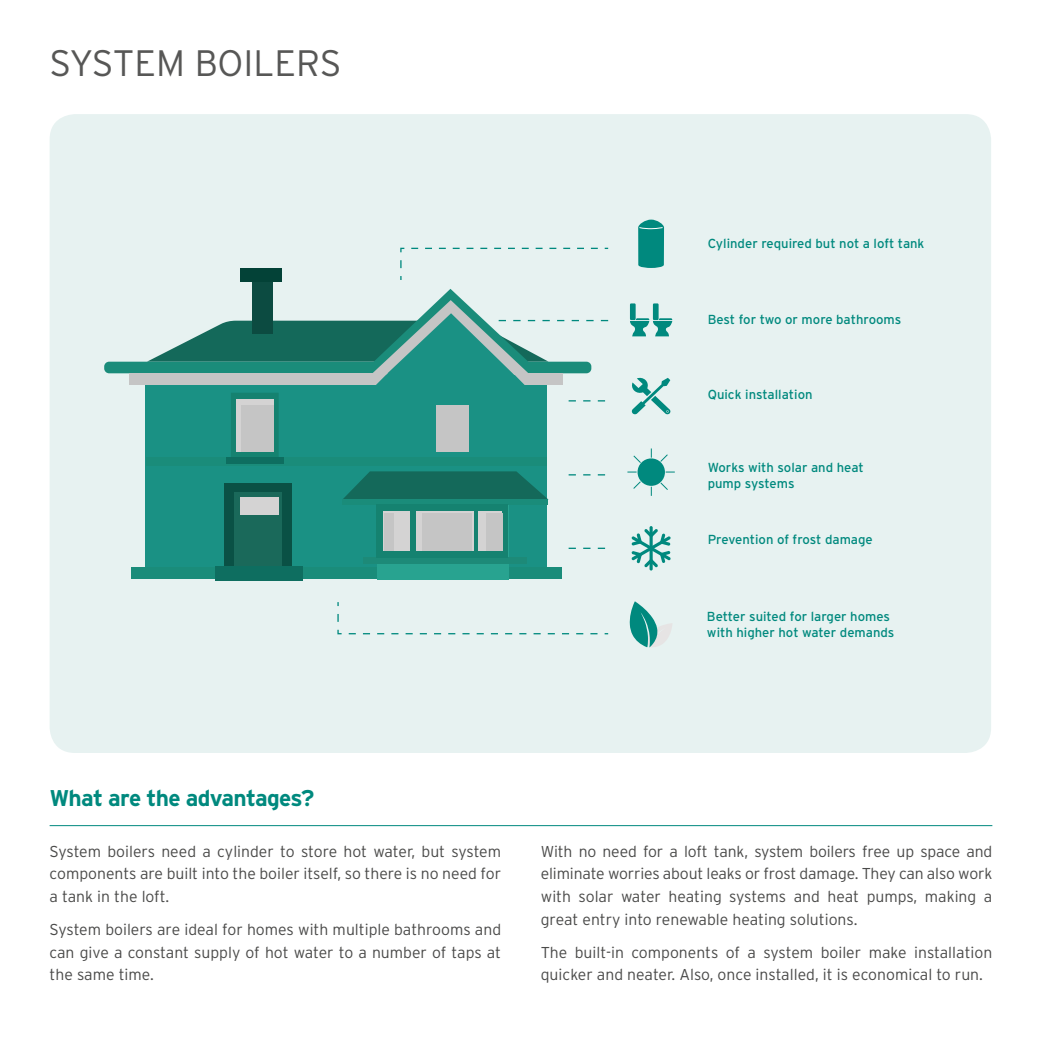
<style>
.page{position:relative;width:1042px;height:1042px;background:#fff}
.page>*{position:absolute;margin:0;border:0;box-sizing:border-box;transform-origin:0 0}
.t1{font:300 36.75px "Interstate OT";color:#575756}
.t2{font:700 22.75px "Interstate OT";letter-spacing:-.035em;color:#00897e}
.t3{font:300 15.75px/22.8px "Interstate OT";color:#4a4a49;text-align:justify}
.t4{font:13.12px/15.8px "Interstate OT";color:#00897e}
</style>
<div class="page">
<div style="left:50px;top:114px;width:941px;height:639px;background:#e7f2f1;border-radius:25px"></div>
<div style="left:630px;top:303px;width:5px;height:17px;background:#00897e"></div>
<div style="left:653px;top:303px;width:5px;height:17px;background:#00897e"></div>
<svg style="left:630px;top:318px;width:42px;height:18px"></svg>
<svg style="left:631px;top:377px;width:40px;height:38px"></svg>
<svg style="left:629px;top:601px;width:43px;height:46px"></svg>
<div style="left:145px;top:365px;width:402px;height:214px;background:#1a9184"></div>
<div style="left:252px;top:282px;width:21px;height:52px;background:#0c4b41"></div>
<div style="left:240px;top:268px;width:42px;height:14px;background:#034237"></div>
<div style="left:104px;top:362px;width:487px;height:11px;background:#1a8c7a;border-radius:5px"></div>
<div style="left:224px;top:483px;width:67px;height:88px;background:#0a5145"></div>
<div style="left:234px;top:492px;width:47px;height:77px;background:#1a695a"></div>
<div style="left:132px;top:567px;width:430px;height:12px;background:#1a8c7a"></div>
<div style="left:146px;top:457px;width:400px;height:8px;background:#1a8c7a"></div>
<div style="left:215px;top:566px;width:88px;height:15px;background:#0e6e60"></div>
<div style="left:226px;top:458px;width:58px;height:6px;background:#0e6e60"></div>
<div style="left:240px;top:498px;width:39px;height:17px;background:#d4d3d3"></div>
<div style="left:129px;top:373px;width:434px;height:12px;background:#c5c5c5"></div>
<div style="left:377px;top:475px;width:131px;height:105px;background:#28a390"></div>
<div style="left:363px;top:557px;width:163px;height:6px;background:#1d8a78"></div>
<svg style="left:343px;top:471px;width:205px;height:29px"></svg>
<div style="left:342px;top:500px;width:205px;height:5px;background:#1a8c7a"></div>
<div style="left:377px;top:504px;width:131px;height:53px;background:#158270"></div>
<div style="left:384px;top:511px;width:26px;height:39px;background:#d4d3d3"></div>
<div style="left:416px;top:511px;width:57px;height:39px;background:#d4d3d3"></div>
<div style="left:478px;top:511px;width:24px;height:39px;background:#d4d3d3"></div>
<div style="left:423px;top:513px;width:49px;height:37px;background:#c5c5c5"></div>
<div style="left:486px;top:513px;width:16px;height:37px;background:#c5c5c5"></div>
<div style="left:384px;top:513px;width:10px;height:37px;background:#c5c5c5"></div>
<div style="left:637px;top:458px;width:28px;height:28px;background:#00897e;border-radius:50%"></div>
<svg style="left:659px;top:481px;width:9px;height:9px"></svg>
<svg style="left:633px;top:455px;width:9px;height:9px"></svg>
<svg style="left:633px;top:480px;width:9px;height:9px"></svg>
<svg style="left:659px;top:454px;width:9px;height:9px"></svg>
<svg style="left:649px;top:526px;width:4px;height:44px"></svg>
<svg style="left:631px;top:529px;width:40px;height:38px"></svg>
<svg style="left:638px;top:220px;width:26px;height:48px"></svg>
<svg style="left:147px;top:289px;width:461px;height:169px"></svg>
<svg style="left:568px;top:474px;width:37px;height:1px"></svg>
<svg style="left:568px;top:548px;width:37px;height:1px"></svg>
<svg style="left:400px;top:247px;width:209px;height:33px"></svg>
<svg style="left:337px;top:602px;width:272px;height:33px"></svg>
<hr style="left:50px;top:825px;width:942px;height:1px;background:#00897e">
<h1 class="t1" style="left:50px;top:43px;width:294px">SYSTEM BOILERS</h1>
<p class="t4" style="left:708px;top:235px;width:218px">Cylinder required but not a loft tank</p>
<p class="t4" style="left:708px;top:312px;width:195px">Best for two or more bathrooms</p>
<p class="t4" style="left:708px;top:387px;width:106px">Quick installation</p>
<p class="t4" style="left:708px;top:459px;width:158px">Works with solar and heat pump systems</p>
<p class="t4" style="left:708px;top:532px;width:167px">Prevention of frost damage</p>
<p class="t4" style="left:707px;top:608px;width:189px">Better suited for larger homes with higher hot water demands</p>
<h2 class="t2" style="left:50px;top:785px;width:266px">What are the advantages?</h2>
<p class="t3" style="left:50px;top:839px;width:453px">System boilers need a cylinder to store hot water, but system components are built into the boiler itself, so there is no need for a tank in the loft.</p>
<p class="t3" style="left:50px;top:918px;width:453px">System boilers are ideal for homes with multiple bathrooms and can give a constant supply of hot water to a number of taps at the same time.</p>
<p class="t3" style="left:541px;top:839px;width:453px">With no need for a loft tank, system boilers free up space and eliminate worries about leaks or frost damage. They can also work with solar water heating systems and heat pumps, making a great entry into renewable heating solutions.</p>
<p class="t3" style="left:541px;top:940px;width:453px">The built-in components of a system boiler make installation quicker and neater. Also, once installed, it is economical to run.</p>
</div>
